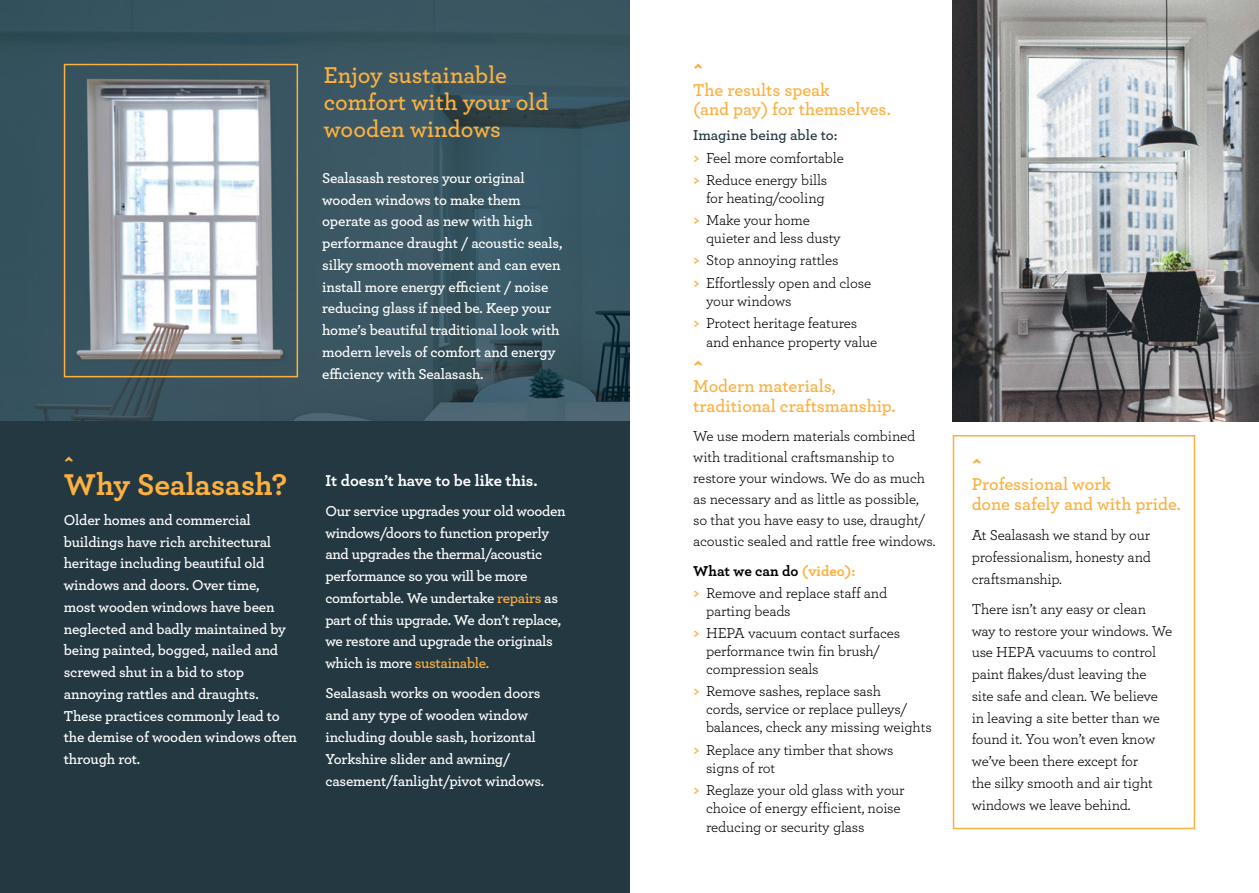
<style>
.page{position:relative;width:1259px;height:893px;background:#fff}
.page>*{position:absolute;margin:0;border:0;box-sizing:border-box;transform-origin:0 0}
.t1{font:700 31.5px "Archer";letter-spacing:-.005em;color:#fbb040}
.t2{font:600 24px/27px "Archer";color:#fbb040}
.t3{font:700 22.5px "Archer";color:#fbb040}
.t4{font:600 18px/19.5px "Archer";color:#fbb040}
.t5{font:700 16.5px "Archer";color:#fff}
.t6{font:15px/21.8px "Archer";letter-spacing:-.01em;color:#000}
.t7{font:600 15px/21.8px "Archer";letter-spacing:-.02em;color:#fff}
.s1{font-weight:600;color:#243842}
.s2{font-weight:700;color:#fbb040}
.s3{font-weight:700}
.s4{color:#243842}
.s5{color:#fbb040}
</style>
<div class="page">
<img style="left:0;top:0;width:629px;height:421px">
<div style="left:0;top:421px;width:629px;height:472px;background:#243842"></div>
<div style="left:64px;top:64px;width:234px;height:313px;border:2px solid #fbb040"></div>
<img style="left:952px;top:0;width:307px;height:421px">
<div style="left:952px;top:435px;width:243px;height:394px;border:2px solid #fbb040"></div>
<h3 class="t3" style="left:64px;top:448px;width:12px">^</h3>
<h1 class="t1" style="left:64px;top:464px;width:225px">Why Sealasash?</h1>
<p class="t7" style="left:64px;top:508px;width:235px">Older homes and commercial buildings have rich architectural heritage including beautiful old windows and doors. Over time,<br>most wooden windows have been neglected and badly maintained by being painted, bogged, nailed and screwed shut in a bid to stop annoying rattles and draughts.<br>These practices commonly lead to the demise of wooden windows often through rot.</p>
<h2 class="t2" style="left:324px;top:60px;width:226px">Enjoy sustainable comfort with your old wooden windows</h2>
<h3 class="t3" style="left:693px;top:55px;width:12px">^</h3>
<p class="t4" style="left:693px;top:79px;width:199px">The results speak<br>(and pay) for themselves.</p>
<p class="t6" style="left:693px;top:124px;width:152px;line-height:22.2px"><span class="s1">Imagine being able to: </span><span class="s2">&gt;</span> Feel more comfortable <span class="s2">&gt;</span> Reduce energy bills</p>
<p class="t6" style="left:693px;top:186px;width:133px;line-height:22.2px;text-indent:13px">for heating/cooling <span class="s2">&gt;</span> Make your home</p>
<p class="t6" style="left:693px;top:226px;width:179px;line-height:22.2px;text-indent:13px">quieter and less dusty<br><span class="s2">&gt;</span> Stop annoying rattles<br><span class="s2">&gt;</span> Effortlessly open and close</p>
<p class="t6" style="left:693px;top:289px;width:165px;line-height:22.2px;text-indent:13px">your windows<br><span class="s2">&gt;</span> Protect heritage features</p>
<p class="t6" style="left:706px;top:331px;width:173px">and enhance property value</p>
<h3 class="t3" style="left:693px;top:351px;width:12px">^</h3>
<p class="t4" style="left:693px;top:375px;width:204px">Modern materials, traditional craftsmanship.</p>
<p class="t6" style="left:693px;top:425px;width:244px;line-height:21px">We use modern materials combined with traditional craftsmanship to restore your windows. We do as much as necessary and as little as possible, so that you have easy to use, draught/ acoustic sealed and rattle free windows.</p>
<p class="t6" style="left:693px;top:559px;width:195px;line-height:22.2px"><span class="s3">What we can do</span> <span class="s2">(video):<br>&gt;</span> Remove and replace staff and</p>
<p class="t6" style="left:693px;top:599px;width:208px;line-height:22.2px;text-indent:13px">parting beads<br><span class="s2">&gt;</span> HEPA vacuum contact surfaces</p>
<p class="t6" style="left:706px;top:641px;width:176px;line-height:18px">performance twin fin brush/ compression seals</p>
<p class="t6" style="left:706px;top:682px;width:227px;line-height:18px;text-indent:-13px"><span class="s2">&gt;</span> Remove sashes, replace sash<br>cords, service or replace pulleys/ balances, check any missing weights</p>
<p class="t6" style="left:706px;top:740px;width:189px;line-height:18px;text-indent:-13px"><span class="s2">&gt;</span> Replace any timber that shows signs of rot</p>
<p class="t6" style="left:706px;top:780px;width:200px;line-height:18.5px;text-indent:-13px"><span class="s2">&gt;</span> Reglaze your old glass with your choice of energy efficient, noise reducing or security glass</p>
<p class="t7" style="left:322px;top:166px;width:242px">Sealasash restores your original wooden windows to make them operate as good as new with high performance draught / acoustic seals, silky smooth movement and can even install more energy efficient / noise reducing glass if need be. Keep your home’s beautiful traditional look with modern levels of comfort and energy efficiency with Sealasash.</p>
<p class="t5" style="left:325px;top:470px;width:218px">It doesn’t have to be like this.<span class="s4">.</span></p>
<p class="t7" style="left:325px;top:499px;width:242px">Our service upgrades your old wooden windows/doors to function properly and upgrades the thermal/acoustic performance so you will be more comfortable. We undertake <span class="s5">repairs</span> as part of this upgrade. We don’t replace, we restore and upgrade the originals which is more <span class="s5">sustainable.</span></p>
<p class="t7" style="left:325px;top:682px;width:220px">Sealasash works on wooden doors and any type of wooden window including double sash, horizontal<br>Yorkshire slider and awning/ casement/fanlight/pivot windows.</p>
<h3 class="t3" style="left:971px;top:449px;width:12px">^</h3>
<p class="t4" style="left:971px;top:474px;width:211px">Professional work<br>done safely and with pride.</p>
<p class="t6" style="left:971px;top:524px;width:181px;text-align:justify">At Sealasash we stand by our professionalism, honesty and craftsmanship.</p>
<p class="t6" style="left:971px;top:597px;width:202px">There isn’t any easy or clean way to restore your windows. We use HEPA vacuums to control paint flakes/dust leaving the site safe and clean. We believe in leaving a site better than we found it. You won’t even know we’ve been there except for<br>the silky smooth and air tight windows we leave behind.</p>
</div>
